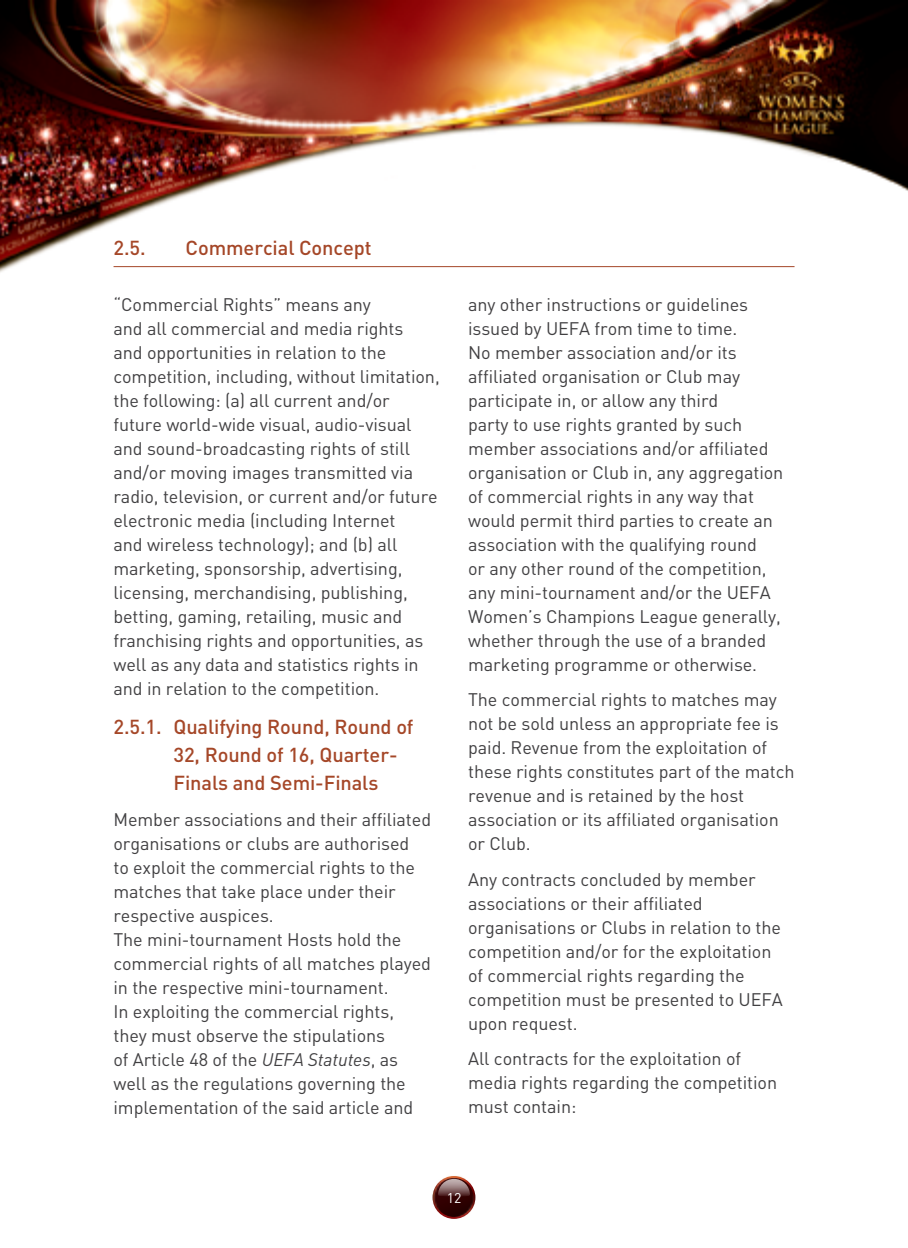
<style>
.page{position:relative;width:908px;height:1248px;background:#fff}
.page>*{position:absolute;margin:0;border:0;box-sizing:border-box;transform-origin:0 0}
.t1{font:500 20px/28px "DIN";letter-spacing:-.005em;color:#a54728}
.t2{font:18px/24px "DIN";letter-spacing:-.005em;color:#414042}
.t3{font:14px "DIN";color:#fff}
.s1{font-family:"DINOT";font-style:italic}
</style>
<div class="page">
<img style="left:0;top:0;width:907px;height:273px">
<img style="left:432px;top:1176px;width:44px;height:43px">
<hr style="left:113px;top:266px;width:681px;height:1px;background:#a54728">
<p class="t1" style="left:113px;top:233px;width:34px">2.5.</p>
<p class="t1" style="left:185px;top:233px;width:187px">Commercial Concept</p>
<p class="t2" style="left:113px;top:292px;width:327px">“Commercial Rights” means any<br>and all commercial and media rights<br>and opportunities in relation to the competition, including, without limitation, the following: (a) all current and/or future world-wide visual, audio-visual and sound-broadcasting rights of still and/or moving images transmitted via radio, television, or current and/or future electronic media (including Internet<br>and wireless technology); and (b) all marketing, sponsorship, advertising, licensing, merchandising, publishing, betting, gaming, retailing, music and franchising rights and opportunities, as well as any data and statistics rights in and in relation to the competition.</p>
<p class="t1" style="left:173px;top:712px;width:241px;text-indent:-60px">2.5.1. Qualifying Round, Round of<br>32, Round of 16, Quarter-<br>Finals and Semi-Finals</p>
<p class="t2" style="left:113px;top:806px;width:319px">Member associations and their affiliated organisations or clubs are authorised<br>to exploit the commercial rights to the matches that take place under their respective auspices.<br>The mini-tournament Hosts hold the commercial rights of all matches played in the respective mini-tournament.<br>In exploiting the commercial rights, they must observe the stipulations<br>of Article 48 of the <span class="s1">UEFA Statutes</span>, as well as the regulations governing the implementation of the said article and</p>
<p class="t2" style="left:468px;top:292px;width:316px">any other instructions or guidelines issued by UEFA from time to time.<br>No member association and/or its affiliated organisation or Club may participate in, or allow any third<br>party to use rights granted by such member associations and/or affiliated organisation or Club in, any aggregation of commercial rights in any way that would permit third parties to create an association with the qualifying round<br>or any other round of the competition, any mini-tournament and/or the UEFA Women’s Champions League generally, whether through the use of a branded marketing programme or otherwise.</p>
<p class="t2" style="left:468px;top:687px;width:328px">The commercial rights to matches may not be sold unless an appropriate fee is paid. Revenue from the exploitation of these rights constitutes part of the match revenue and is retained by the host association or its affiliated organisation or Club.</p>
<p class="t2" style="left:468px;top:866px;width:316px">Any contracts concluded by member associations or their affiliated organisations or Clubs in relation to the competition and/or for the exploitation of commercial rights regarding the competition must be presented to UEFA upon request.</p>
<p class="t2" style="left:468px;top:1046px;width:310px">All contracts for the exploitation of media rights regarding the competition must contain:</p>
<p class="t3" style="left:446px;top:1188px;width:16px">12</p>
</div>
